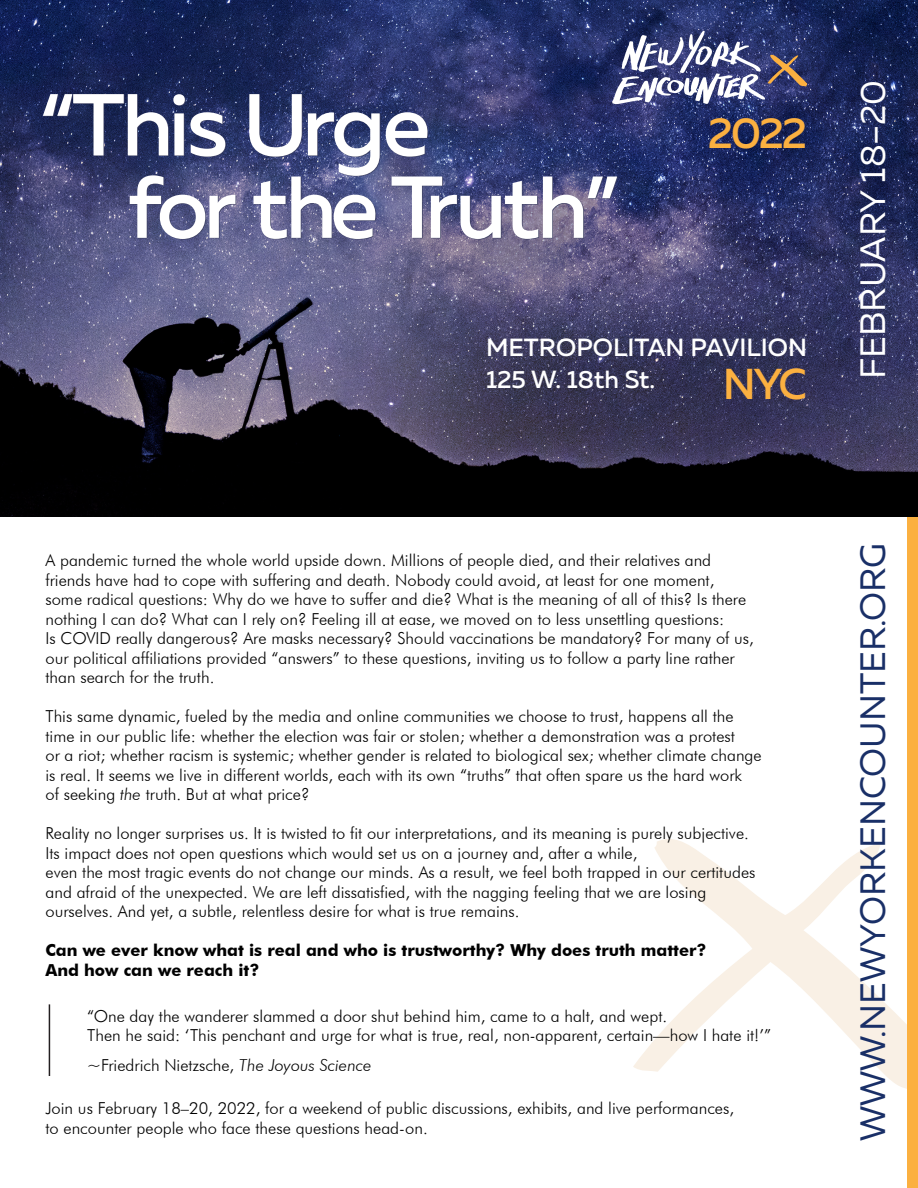
<style>
.page{position:relative;width:918px;height:1188px;background:#fff}
.page>*{position:absolute;margin:0;border:0;box-sizing:border-box;transform-origin:0 0}
.t1{font:500 87.6px/82.3px "Muller";letter-spacing:-.04em;color:#fff}
.t2{font:500 43.2px "Muller";letter-spacing:-.055em;color:#fbb040}
.t3{font:35.25px "Muller";color:#192f67}
.t4{font:35.25px "Muller";color:#fff}
.t5{font:500 24.75px/32.8px "Muller";color:#fff}
.t6{font:300 16.5px/19.5px "Futura BT";color:#000}
.t7{font:700 16.5px/19.5px "Futura BT";color:#000}
.s1{font-style:italic}
</style>
<div class="page">
<svg style="left:633px;top:839px;width:274px;height:250px"></svg>
<div style="left:907px;top:509px;width:11px;height:679px;background:#fbb040"></div>
<img style="left:0;top:0;width:918px;height:517px">
<svg style="left:612px;top:30px;width:196px;height:74px"></svg>
<hr style="left:49px;top:1004px;width:1px;height:72px;background:#231f20">
<h1 class="t1" style="left:128px;top:83px;width:493px;text-indent:-88px">“This Urge<br>for the Truth”</h1>
<h2 class="t2" style="left:708px;top:106px;width:101px">2022</h2>
<h3 class="t5" style="left:486px;top:330px;width:323px">METROPOLITAN PAVILION<br>125 W. 18th St.</h3>
<h2 class="t2" style="left:723px;top:357px;width:85px">NYC</h2>
<h3 class="t4" style="left:851px;top:379px;width:300px;rotate:-90deg">FEBRUARY 18–20</h3>
<p class="t6" style="left:45px;top:550px;width:710px">A pandemic turned the whole world upside down. Millions of people died, and their relatives and friends have had to cope with suffering and death. Nobody could avoid, at least for one moment, some radical questions: Why do we have to suffer and die? What is the meaning of all of this? Is there nothing I can do? What can I rely on? Feeling ill at ease, we moved on to less unsettling questions:<br>Is COVID really dangerous? Are masks necessary? Should vaccinations be mandatory? For many of us, our political affiliations provided “answers” to these questions, inviting us to follow a party line rather than search for the truth.</p>
<p class="t6" style="left:45px;top:706px;width:718px">This same dynamic, fueled by the media and online communities we choose to trust, happens all the time in our public life: whether the election was fair or stolen; whether a demonstration was a protest<br>or a riot; whether racism is systemic; whether gender is related to biological sex; whether climate change is real. It seems we live in different worlds, each with its own “truths” that often spare us the hard work<br>of seeking <span class="s1">the</span> truth. But at what price?</p>
<p class="t6" style="left:45px;top:823px;width:712px">Reality no longer surprises us. It is twisted to fit our interpretations, and its meaning is purely subjective.<br>Its impact does not open questions which would set us on a journey and, after a while,<br>even the most tragic events do not change our minds. As a result, we feel both trapped in our certitudes and afraid of the unexpected. We are left dissatisfied, with the nagging feeling that we are losing ourselves. And yet, a subtle, relentless desire for what is true remains.</p>
<p class="t7" style="left:45px;top:940px;width:663px">Can we ever know what is real and who is trustworthy? Why does truth matter?<br>And how can we reach it?</p>
<p class="t6" style="left:87px;top:1006px;width:685px">“One day the wanderer slammed a door shut behind him, came to a halt, and wept.<br>Then he said: ‘This penchant and urge for what is true, real, non-apparent, certain—how I hate it!’”</p>
<p class="t6" style="left:87px;top:1055px;width:286px">~Friedrich Nietzsche, <span class="s1">The Joyous Science</span></p>
<p class="t6" style="left:45px;top:1098px;width:690px">Join us February 18–20, 2022, for a weekend of public discussions, exhibits, and live performances, to encounter people who face these questions head-on.</p>
<h3 class="t3" style="left:851px;top:1141px;width:600px;rotate:-90deg">WWW.NEWYORKENCOUNTER.ORG</h3>
</div>
